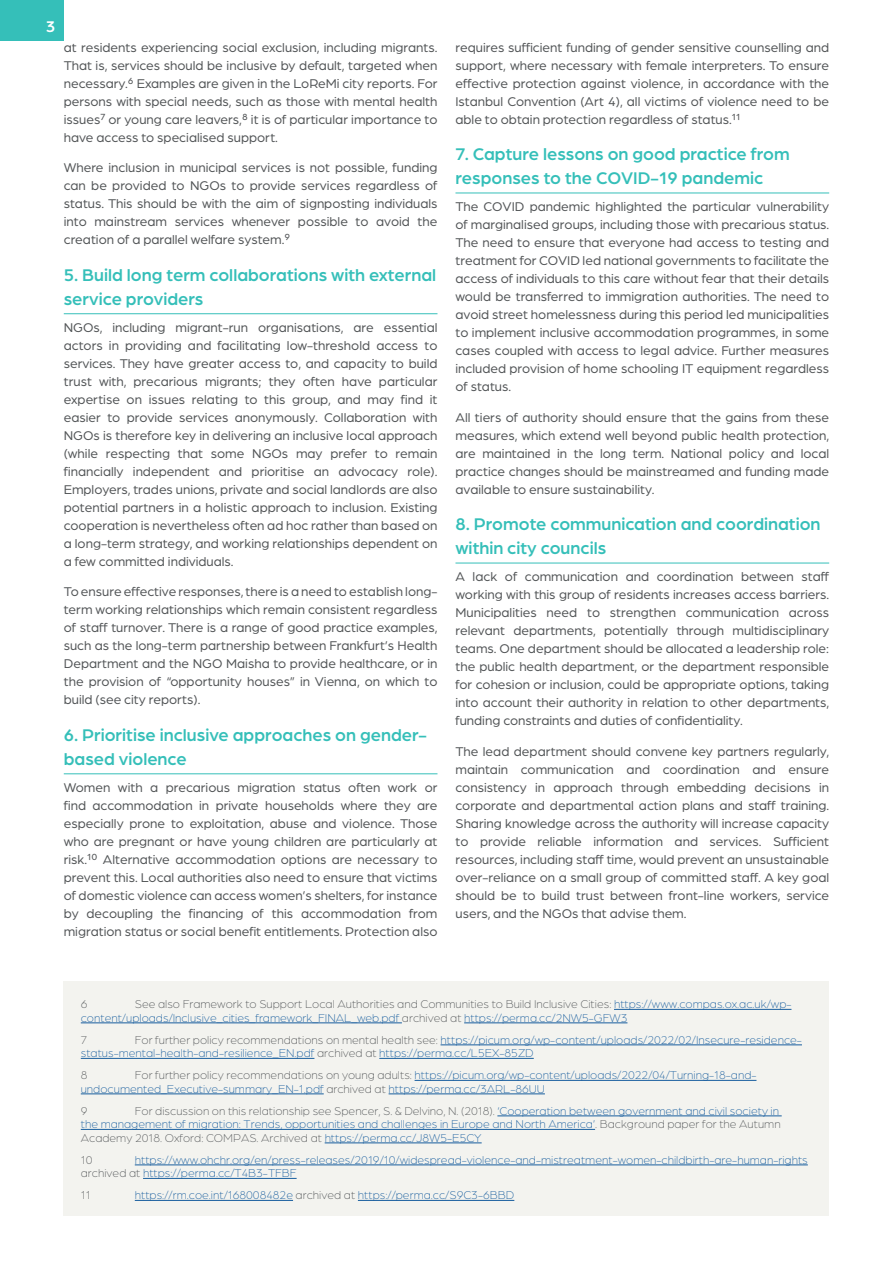
<style>
.page{position:relative;width:893px;height:1263px;background:#fff}
.page>*{position:absolute;margin:0;border:0;box-sizing:border-box;transform-origin:0 0}
.Sub_heading_2{font:500 18px/24px "Arboria";color:#35bfb9}
.t1{font:500 16.5px "Arboria";color:#fff}
.Body_text{font:13.5px/18px "Arboria";color:#515456;text-align:justify}
.Foot_note{font:300 12px/13.5px "Arboria";color:#175d9e}
.Foot_note-2{font:300 12px "Arboria";color:#515456}
.s1{color:#515456}
</style>
<div class="page">
<div style="left:0;top:0;width:64px;height:40px;background:#35bfb9"></div>
<hr style="left:64px;top:313px;width:373px;height:1px;background:#35bfb9">
<hr style="left:64px;top:773px;width:373px;height:1px;background:#35bfb9">
<hr style="left:455px;top:193px;width:374px;height:1px;background:#35bfb9">
<hr style="left:455px;top:563px;width:374px;height:1px;background:#35bfb9">
<div style="left:64px;top:981px;width:765px;height:235px;background:#f3f3ef"></div>
<hr style="left:614px;top:1009px;width:177px;height:1px;background:#175d9e">
<hr style="left:81px;top:1022px;width:321px;height:1px;background:#175d9e">
<hr style="left:464px;top:1022px;width:163px;height:1px;background:#175d9e">
<hr style="left:440px;top:1044px;width:362px;height:1px;background:#175d9e">
<hr style="left:81px;top:1058px;width:233px;height:1px;background:#175d9e">
<hr style="left:379px;top:1058px;width:155px;height:1px;background:#175d9e">
<hr style="left:415px;top:1080px;width:341px;height:1px;background:#175d9e">
<hr style="left:81px;top:1093px;width:243px;height:1px;background:#175d9e">
<hr style="left:389px;top:1093px;width:156px;height:1px;background:#175d9e">
<hr style="left:497px;top:1115px;width:285px;height:1px;background:#175d9e">
<hr style="left:81px;top:1129px;width:514px;height:1px;background:#175d9e">
<hr style="left:325px;top:1142px;width:157px;height:1px;background:#175d9e">
<hr style="left:135px;top:1164px;width:673px;height:1px;background:#175d9e">
<hr style="left:143px;top:1178px;width:154px;height:1px;background:#175d9e">
<hr style="left:135px;top:1200px;width:158px;height:1px;background:#175d9e">
<hr style="left:358px;top:1200px;width:156px;height:1px;background:#175d9e">
<p class="t1" style="left:46px;top:15px;width:11px">3</p>
<p class="Body_text" style="left:64px;top:37px;width:375px">at residents experiencing social exclusion, including migrants.<br>That is, services should be inclusive by default, targeted when necessary.⁶ Examples are given in the LoReMi city reports. For persons with special needs, such as those with mental health issues⁷ or young care leavers,⁸ it is of particular importance to have access to specialised support.</p>
<p class="Body_text" style="left:64px;top:158px;width:375px">Where inclusion in municipal services is not possible, funding can be provided to NGOs to provide services regardless of status. This should be with the aim of signposting individuals into mainstream services whenever possible to avoid the creation of a parallel welfare system.⁹</p>
<p class="Sub_heading_2" style="left:64px;top:262px;width:374px">5. Build long term collaborations with external service providers</p>
<p class="Body_text" style="left:64px;top:317px;width:375px">NGOs, including migrant-run organisations, are essential actors in providing and facilitating low-threshold access to services. They have greater access to, and capacity to build trust with, precarious migrants; they often have particular expertise on issues relating to this group, and may find it easier to provide services anonymously. Collaboration with NGOs is therefore key in delivering an inclusive local approach (while respecting that some NGOs may prefer to remain financially independent and prioritise an advocacy role).<br>Employers, trades unions, private and social landlords are also potential partners in a holistic approach to inclusion. Existing cooperation is nevertheless often ad hoc rather than based on a long-term strategy, and working relationships dependent on a few committed individuals.</p>
<p class="Body_text" style="left:64px;top:582px;width:375px">To ensure effective responses, there is a need to establish long&shy;term working relationships which remain consistent regardless of staff turnover. There is a range of good practice examples, such as the long-term partnership between Frankfurt’s Health Department and the NGO Maisha to provide healthcare, or in the provision of “opportunity houses” in Vienna, on which to build (see city reports).</p>
<p class="Sub_heading_2" style="left:64px;top:722px;width:365px">6. Prioritise inclusive approaches on gender&shy;based violence</p>
<p class="Body_text" style="left:64px;top:777px;width:375px">Women with a precarious migration status often work or find accommodation in private households where they are especially prone to exploitation, abuse and violence. Those who are pregnant or have young children are particularly at risk.¹⁰ Alternative accommodation options are necessary to prevent this. Local authorities also need to ensure that victims of domestic violence can access women’s shelters, for instance by decoupling the financing of this accommodation from migration status or social benefit entitlements. Protection also</p>
<p class="Body_text" style="left:455px;top:37px;width:375px">requires sufficient funding of gender sensitive counselling and support, where necessary with female interpreters. To ensure effective protection against violence, in accordance with the Istanbul Convention (Art 4), all victims of violence need to be able to obtain protection regardless of status.¹¹</p>
<p class="Sub_heading_2" style="left:455px;top:141px;width:336px">7. Capture lessons on good practice from responses to the COVID-19 pandemic</p>
<p class="Body_text" style="left:455px;top:197px;width:375px">The COVID pandemic highlighted the particular vulnerability of marginalised groups, including those with precarious status.<br>The need to ensure that everyone had access to testing and treatment for COVID led national governments to facilitate the access of individuals to this care without fear that their details would be transferred to immigration authorities. The need to avoid street homelessness during this period led municipalities to implement inclusive accommodation programmes, in some cases coupled with access to legal advice. Further measures included provision of home schooling IT equipment regardless of status.</p>
<p class="Body_text" style="left:455px;top:407px;width:375px">All tiers of authority should ensure that the gains from these measures, which extend well beyond public health protection, are maintained in the long term. National policy and local practice changes should be mainstreamed and funding made available to ensure sustainability.</p>
<p class="Sub_heading_2" style="left:455px;top:511px;width:367px">8. Promote communication and coordination within city councils</p>
<p class="Body_text" style="left:455px;top:567px;width:375px">A lack of communication and coordination between staff working with this group of residents increases access barriers.<br>Municipalities need to strengthen communication across relevant departments, potentially through multidisciplinary teams. One department should be allocated a leadership role: the public health department, or the department responsible for cohesion or inclusion, could be appropriate options, taking into account their authority in relation to other departments, funding constraints and duties of confidentiality.</p>
<p class="Body_text" style="left:455px;top:741px;width:375px">The lead department should convene key partners regularly, maintain communication and coordination and ensure consistency in approach through embedding decisions in corporate and departmental action plans and staff training.<br>Sharing knowledge across the authority will increase capacity to provide reliable information and services. Sufficient resources, including staff time, would prevent an unsustainable over-reliance on a small group of committed staff. A key goal should be to build trust between front-line workers, service users, and the NGOs that advise them.</p>
<p class="Foot_note" style="left:81px;top:997px;width:712px;text-indent:54px"><span class="s1">See also Framework to Support Local Authorities and Communities to Build Inclusive Cities:</span> https://www.compas.ox.ac.uk/wp&shy;content/uploads/Inclusive_cities_framework_FINAL_web.pdf <span class="s1">archived at</span> https://perma.cc/2NW5-GFW3</p>
<p class="Foot_note-2" style="left:81px;top:1032px;width:8px">7</p>
<p class="Foot_note-2" style="left:81px;top:997px;width:8px">6</p>
<p class="Foot_note" style="left:81px;top:1032px;width:723px;text-indent:54px"><span class="s1">For further policy recommendations on mental health see:</span> https://picum.org/wp-content/uploads/2022/02/Insecure-residence&shy;status-mental-health-and-resilience_EN.pdf <span class="s1">archived at</span> https://perma.cc/L5EX-85ZD</p>
<p class="Foot_note-2" style="left:81px;top:1068px;width:8px">8</p>
<p class="Foot_note" style="left:81px;top:1068px;width:677px;text-indent:54px"><span class="s1">For further policy recommendations on young adults:</span> https://picum.org/wp-content/uploads/2022/04/Turning-18-and&shy;undocumented_Executive-summary_EN-1.pdf <span class="s1">archived at</span> https://perma.cc/3ARL-86UU</p>
<p class="Foot_note-2" style="left:81px;top:1103px;width:8px">9</p>
<p class="Foot_note" style="left:81px;top:1103px;width:701px;text-indent:54px"><span class="s1">For discussion on this relationship see Spencer, S. &amp; Delvino, N. (2018).</span> ‘Cooperation between government and civil society in the management of migration: Trends, opportunities and challenges in Europe and North America’<span class="s1">. Background paper for the Autumn<br>Academy 2018. Oxford: COMPAS. Archived at</span> https://perma.cc/J8W5-E5CY</p>
<p class="Foot_note-2" style="left:81px;top:1152px;width:13px">10</p>
<p class="Foot_note" style="left:81px;top:1152px;width:728px;text-indent:54px">https://www.ohchr.org/en/press-releases/2019/10/widespread-violence-and-mistreatment-women-childbirth-are-human-rights <span class="s1">archived at</span> https://perma.cc/T4B3-TFBF</p>
<p class="Foot_note-2" style="left:81px;top:1188px;width:11px">11</p>
<p class="Foot_note" style="left:135px;top:1188px;width:381px">https://rm.coe.int/168008482e <span class="s1">archived at</span> https://perma.cc/S9C3-6BBD</p>
</div>
